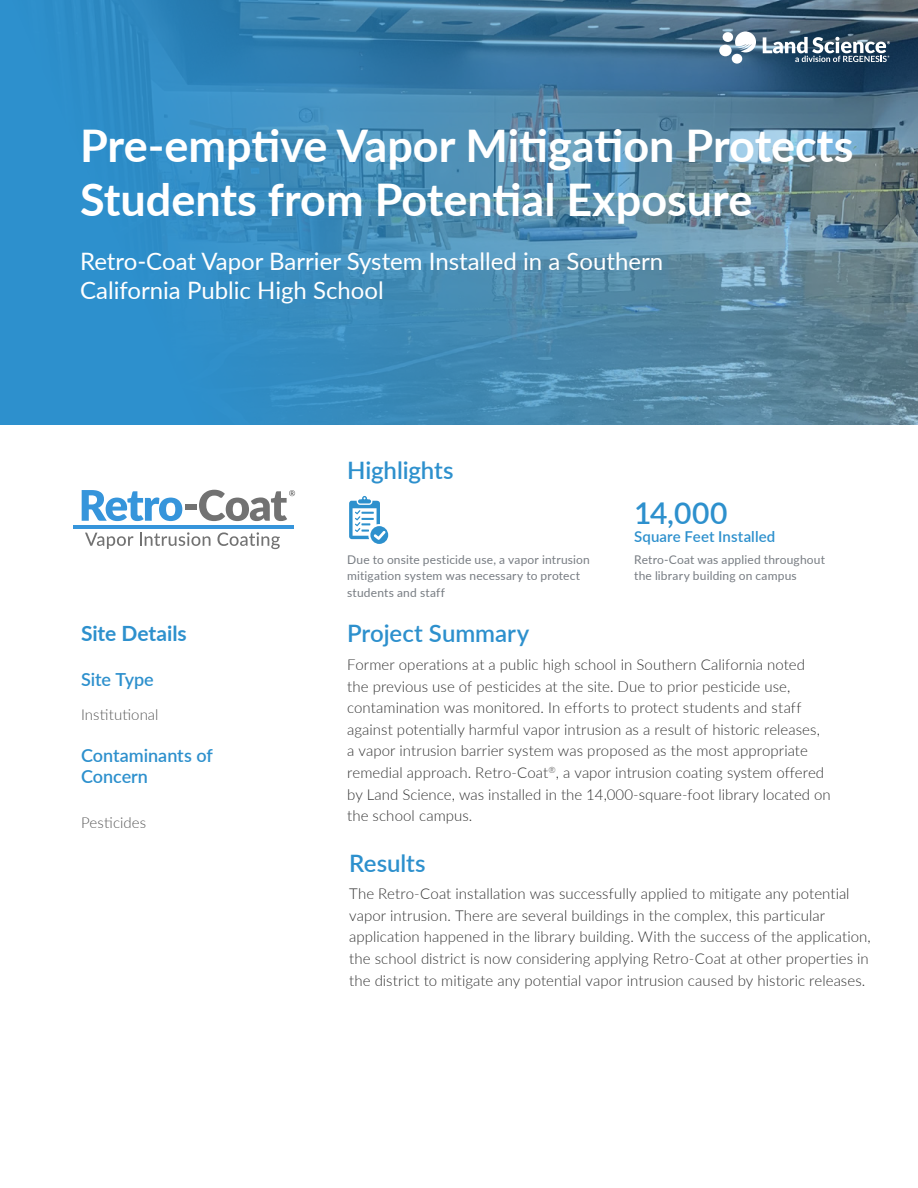
<style>
.page{position:relative;width:918px;height:1188px;background:#fff}
.page>*{position:absolute;margin:0;border:0;box-sizing:border-box;transform-origin:0 0}
.t1{font:700 45px/54px "Lato";color:#fff}
.t2{font:600 30px "Lato";color:#2d90cd}
.t3{font:24px/28.8px "Lato";color:#fff}
.t4{font:600 24px "Lato";letter-spacing:-.005em;color:#2d90cd}
.t5{font:700 21px "Lato";letter-spacing:-.005em;color:#2d90cd}
.t6{font:600 18px/21px "Lato";color:#2d90cd}
.t7{font:300 15px/21.6px "Lato";letter-spacing:.005em;color:#333}
.t8{font:300 15px "Lato";letter-spacing:.005em;color:#585858}
.t9{font:600 15px "Lato";letter-spacing:.01em;color:#2d90cd}
.t10{font:12px/16.5px "Lato";letter-spacing:.015em;color:#777c82}
</style>
<div class="page">
<svg style="left:1px;top:0;width:917px;height:425px;background:#4587af"></svg>
<svg style="left:349px;top:496px;width:39px;height:48px"></svg>
<svg style="left:735px;top:32px;width:21px;height:20px"></svg>
<div style="left:732px;top:54px;width:10px;height:10px;background:#fff;border-radius:50%"></div>
<div style="left:723px;top:32px;width:10px;height:10px;background:#fff;border-radius:50%"></div>
<div style="left:719px;top:45px;width:13px;height:11px;background:#fff;border-radius:50%"></div>
<svg style="left:763px;top:37px;width:127px;height:25px"></svg>
<svg style="left:82px;top:490px;width:100px;height:31px"></svg>
<div style="left:185px;top:505px;width:12px;height:5px;background:#727272"></div>
<svg style="left:85px;top:533px;width:48px;height:16px"></svg>
<svg style="left:140px;top:532px;width:70px;height:14px"></svg>
<svg style="left:217px;top:532px;width:63px;height:17px"></svg>
<svg style="left:199px;top:490px;width:96px;height:31px"></svg>
<hr style="left:73px;top:525px;width:221px;height:3px;background:#3695db">
<h1 class="t1" style="left:80px;top:117px;width:775px">Pre-emptive Vapor Mitigation Protects<br>Students from Potential Exposure</h1>
<h3 class="t3" style="left:80px;top:246px;width:585px">Retro-Coat Vapor Barrier System Installed in a Southern<br>California Public High School</h3>
<h3 class="t4" style="left:347px;top:453px;width:108px">Highlights</h3>
<h2 class="t2" style="left:634px;top:492px;width:95px">14,000</h2>
<p class="t9" style="left:634px;top:526px;width:143px">Square Feet Installed</p>
<h3 class="t5" style="left:81px;top:618px;width:107px">Site Details</h3>
<p class="t6" style="left:81px;top:669px;width:74px">Site Type</p>
<p class="t8" style="left:81px;top:704px;width:79px">Institutional</p>
<p class="t6" style="left:81px;top:744px;width:133px">Contaminants of<br>Concern</p>
<p class="t8" style="left:81px;top:812px;width:67px">Pesticides</p>
<p class="t10" style="left:347px;top:551px;width:244px">Due to onsite pesticide use, a vapor intrusion mitigation system was necessary to protect students and staff</p>
<p class="t10" style="left:634px;top:551px;width:192px">Retro-Coat was applied throughout the library building on campus</p>
<h3 class="t4" style="left:347px;top:616px;width:184px">Project Summary</h3>
<p class="t7" style="left:347px;top:653px;width:485px">Former operations at a public high school in Southern California noted<br>the previous use of pesticides at the site. Due to prior pesticide use, contamination was monitored. In efforts to protect students and staff against potentially harmful vapor intrusion as a result of historic releases, a vapor intrusion barrier system was proposed as the most appropriate remedial approach. Retro-Coat<sup>®</sup>, a vapor intrusion coating system offered by Land Science, was installed in the 14,000-square-foot library located on the school campus.</p>
<h3 class="t4" style="left:349px;top:845px;width:78px">Results</h3>
<p class="t7" style="left:349px;top:882px;width:523px">The Retro-Coat installation was successfully applied to mitigate any potential vapor intrusion. There are several buildings in the complex, this particular application happened in the library building. With the success of the application, the school district is now considering applying Retro-Coat at other properties in the district to mitigate any potential vapor intrusion caused by historic releases.</p>
</div>
